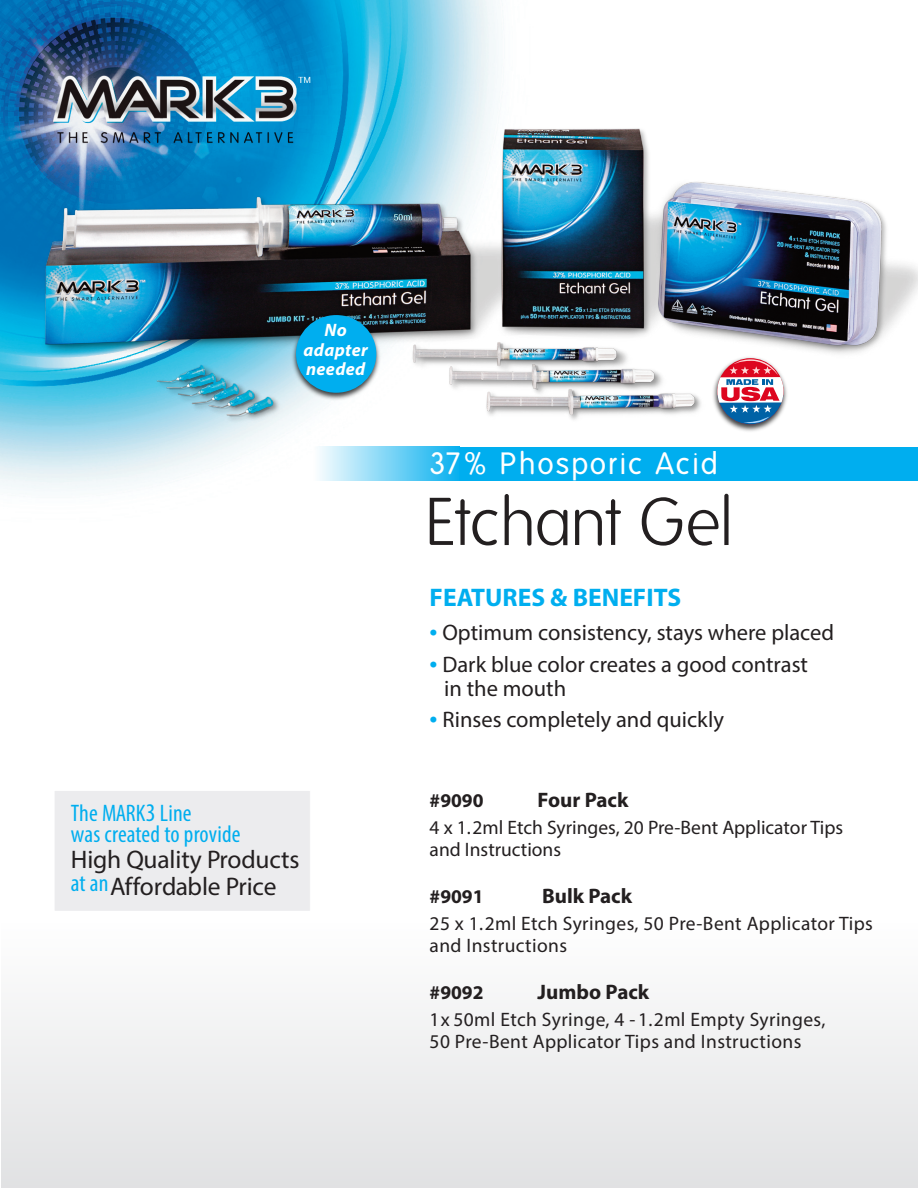
<style>
.page{position:relative;width:918px;height:1188px;background:#fff}
.page>*{position:absolute;margin:0;border:0;box-sizing:border-box;transform-origin:0 0}
.t1{font:300 67.5px "Folks";letter-spacing:-.025em;color:#231f20}
.t2{font:30px "Folks";letter-spacing:.065em;color:#fff}
.t3{font:25.5px/27px "Myriad Pro";letter-spacing:-.005em;color:#231f20}
.t4{font:700 25.5px "Myriad Pro";color:#00aeef}
.t5{font:condensed 24px/21px "Myriad Pro";letter-spacing:.01em;color:#00aeef}
.t6{font:22.5px/24px "Myriad Pro";color:#231f20}
.t7{font:700 21px "Myriad Pro";color:#231f20}
.t8{font:19.5px/22.5px "Myriad Pro";letter-spacing:.02em;color:#231f20}
.t9{font:19.5px/22.5px "Myriad Pro";color:#231f20}
.t10{font:700 19.5px "Myriad Pro";color:#231f20}
.t11{font:italic 700 18px/19.5px "Myriad Pro";letter-spacing:.02em;color:#fff;text-align:center}
.s1{font-size:25.5px}
.s2{font-stretch:condensed;font-size:24px;color:#00aeef}
.s3{font-size:28.5px;color:#00aeef}
</style>
<div class="page">
<div style="left:1px;top:924px;width:917px;height:264px;background:linear-gradient(to bottom,#fefefe,#e1e1e3)"></div>
<img style="left:0;top:0;width:579px;height:491px">
<div style="left:459px;top:447px;width:459px;height:33px;background:#00aeef"></div>
<div style="left:314px;top:447px;width:146px;height:33px;background:linear-gradient(to right,#fcfefe,#07b0ef)"></div>
<img style="left:3px;top:118px;width:576px;height:315px">
<img style="left:8px;top:125px;width:910px;height:297px">
<img style="left:702px;top:349px;width:101px;height:83px">
<svg style="left:717px;top:359px;width:67px;height:68px"></svg>
<img style="left:287px;top:310px;width:98px;height:95px">
<div style="left:296px;top:315px;width:80px;height:78px;background:#00aeef;border-radius:50%"></div>
<div style="left:54px;top:791px;width:256px;height:120px;background:#ececee"></div>
<p class="t11" style="left:304px;top:322px;width:66px">No adapter needed</p>
<p class="t5" style="left:71px;top:805px;width:171px">The MARK<span class="s1">3</span> Line<br>was created to provide</p>
<h3 class="t3" style="left:71px;top:848px;width:230px">High Quality Products <span class="s2">at an</span>Affordable Price</h3>
<h2 class="t2" style="left:429px;top:447px;width:290px">37% Phosporic Acid</h2>
<h1 class="t1" style="left:425px;top:486px;width:310px">Etchant Gel</h1>
<h3 class="t4" style="left:430px;top:588px;width:253px">FEATURES &amp; BENEFITS</h3>
<p class="t6" style="left:430px;top:622px;width:406px"><span class="s3">•</span> Optimum consistency, stays where placed</p>
<p class="t6" style="left:444px;top:654px;width:365px;text-indent:-15px"><span class="s3">•</span> Dark blue color creates a good contrast in the mouth</p>
<p class="t6" style="left:430px;top:709px;width:296px"><span class="s3">•</span> Rinses completely and quickly</p>
<p class="t10" style="left:430px;top:793px;width:56px">#9090</p>
<p class="t7" style="left:538px;top:792px;width:92px">Four Pack</p>
<p class="t9" style="left:430px;top:818px;width:415px">4 x 1.2ml Etch Syringes, 20 Pre-Bent Applicator Tips and Instructions</p>
<p class="t10" style="left:430px;top:889px;width:56px">#9091</p>
<p class="t7" style="left:542px;top:888px;width:92px">Bulk Pack</p>
<p class="t8" style="left:430px;top:914px;width:445px">25 x 1.2ml Etch Syringes, 50 Pre-Bent Applicator Tips and Instructions</p>
<p class="t10" style="left:430px;top:985px;width:56px">#9092</p>
<p class="t7" style="left:538px;top:984px;width:113px">Jumbo Pack</p>
<p class="t8" style="left:430px;top:1010px;width:397px">1x 50ml Etch Syringe, 4 - 1.2ml Empty Syringes,<br>50 Pre-Bent Applicator Tips and Instructions</p>
</div>
